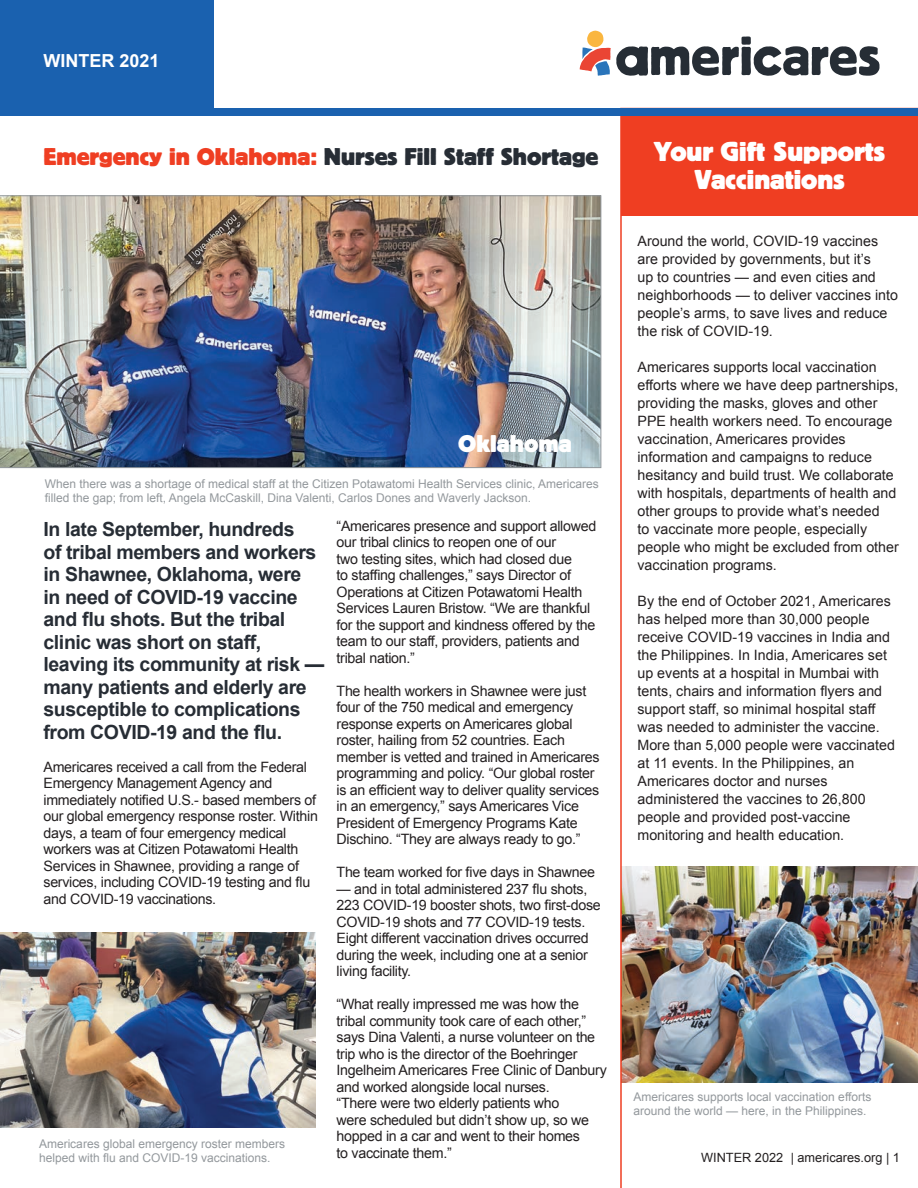
<style>
.page{position:relative;width:918px;height:1188px;background:#fff}
.page>*{position:absolute;margin:0;border:0;box-sizing:border-box;transform-origin:0 0}
.t1{font:700 27px/28.5px "Block Berthold BQ";color:#fff;text-align:center}
.t2{font:700 24px "Block Berthold BQ";color:#272d35}
.t3{font:700 24px "Block Berthold BQ";color:#fff}
.t4{font:700 19.5px/22.5px "Arial";letter-spacing:-.02em;color:#272d35}
.t5{font:700 18px "Arial";color:#fff}
.t6{font:14.25px/16.5px "Arial";letter-spacing:-.02em;color:#231f20}
.t7{font:14.25px/18px "Arial";color:#231f20}
.t8{font:12.75px "Arial";color:#231f20}
.t9{font:12px/14.4px "Arial";color:#93989c}
.s1{color:#ef3e22}
</style>
<div class="page">
<img style="left:620px;top:115px;width:298px;height:1073px">
<img style="left:0;top:932px;width:315px;height:196px">
<div style="left:0;top:108px;width:918px;height:7px;background:#1a61af"></div>
<div style="left:0;top:0;width:214px;height:108px;background:#1a61af"></div>
<img style="left:0;top:195px;width:601px;height:273px">
<svg style="left:580px;top:31px;width:300px;height:45px"></svg>
<p class="t5" style="left:44px;top:49px;width:118px">WINTER 2021</p>
<h2 class="t2" style="left:44px;top:143px;width:557px"><span class="s1">Emergency in Oklahoma:</span> Nurses Fill Staff Shortage</h2>
<h2 class="t3" style="left:458px;top:431px;width:115px">Oklahoma</h2>
<p class="t9" style="left:45px;top:477px;width:556px">When there was a shortage of medical staff at the Citizen Potawatomi Health Services clinic, Americares filled the gap; from left, Angela McCaskill, Dina Valenti, Carlos Dones and Waverly Jackson.</p>
<p class="t4" style="left:44px;top:519px;width:282px">In late September, hundreds<br>of tribal members and workers in Shawnee, Oklahoma, were<br>in need of COVID-19 vaccine and flu shots. But the tribal clinic was short on staff, leaving its community at risk — many patients and elderly are susceptible to complications from COVID-19 and the flu.</p>
<p class="t6" style="left:44px;top:759px;width:276px">Americares received a call from the Federal Emergency Management Agency and immediately notified U.S.- based members of our global emergency response roster. Within days, a team of four emergency medical workers was at Citizen Potawatomi Health Services in Shawnee, providing a range of services, including COVID-19 testing and flu and COVID-19 vaccinations.</p>
<p class="t9" style="left:39px;top:1136px;width:248px">Americares global emergency roster members helped with flu and COVID-19 vaccinations.</p>
<p class="t6" style="left:337px;top:518px;width:261px">“Americares presence and support allowed our tribal clinics to reopen one of our<br>two testing sites, which had closed due<br>to staffing challenges,” says Director of Operations at Citizen Potawatomi Health Services Lauren Bristow. “We are thankful for the support and kindness offered by the team to our staff, providers, patients and tribal nation.”</p>
<p class="t6" style="left:337px;top:683px;width:265px">The health workers in Shawnee were just four of the 750 medical and emergency response experts on Americares global roster, hailing from 52 countries. Each member is vetted and trained in Americares programming and policy. “Our global roster is an efficient way to deliver quality services in an emergency,” says Americares Vice President of Emergency Programs Kate Dischino. “They are always ready to go.”</p>
<p class="t6" style="left:337px;top:864px;width:260px">The team worked for five days in Shawnee</p>
<p class="t6" style="left:337px;top:881px;width:266px">— and in total administered 237 flu shots, 223 COVID-19 booster shots, two first-dose COVID-19 shots and 77 COVID-19 tests.<br>Eight different vaccination drives occurred during the week, including one at a senior living facility.</p>
<p class="t6" style="left:337px;top:996px;width:272px">“What really impressed me was how the tribal community took care of each other,” says Dina Valenti, a nurse volunteer on the trip who is the director of the Boehringer Ingelheim Americares Free Clinic of Danbury and worked alongside local nurses.<br>“There were two elderly patients who<br>were scheduled but didn’t show up, so we hopped in a car and went to their homes<br>to vaccinate them.”</p>
<h1 class="t1" style="left:654px;top:138px;width:233px">Your Gift Supports<br>Vaccinations</h1>
<p class="t7" style="left:638px;top:232px;width:262px">Around the world, COVID-19 vaccines are provided by governments, but it’s<br>up to countries — and even cities and neighborhoods — to deliver vaccines into people’s arms, to save lives and reduce the risk of COVID-19.</p>
<p class="t7" style="left:638px;top:358px;width:263px">Americares supports local vaccination efforts where we have deep partnerships, providing the masks, gloves and other PPE health workers need. To encourage vaccination, Americares provides information and campaigns to reduce hesitancy and build trust. We collaborate with hospitals, departments of health and other groups to provide what’s needed<br>to vaccinate more people, especially people who might be excluded from other vaccination programs.</p>
<p class="t7" style="left:638px;top:592px;width:259px">By the end of October 2021, Americares has helped more than 30,000 people receive COVID-19 vaccines in India and the Philippines. In India, Americares set up events at a hospital in Mumbai with tents, chairs and information flyers and support staff, so minimal hospital staff was needed to administer the vaccine.<br>More than 5,000 people were vaccinated at 11 events. In the Philippines, an Americares doctor and nurses administered the vaccines to 26,800 people and provided post-vaccine monitoring and health education.</p>
<p class="t9" style="left:634px;top:1089px;width:239px">Americares supports local vaccination efforts around the world — here, in the Philippines.</p>
<p class="t8" style="left:701px;top:1149px;width:200px">WINTER 2022 | americares.org | 1</p>
</div>
